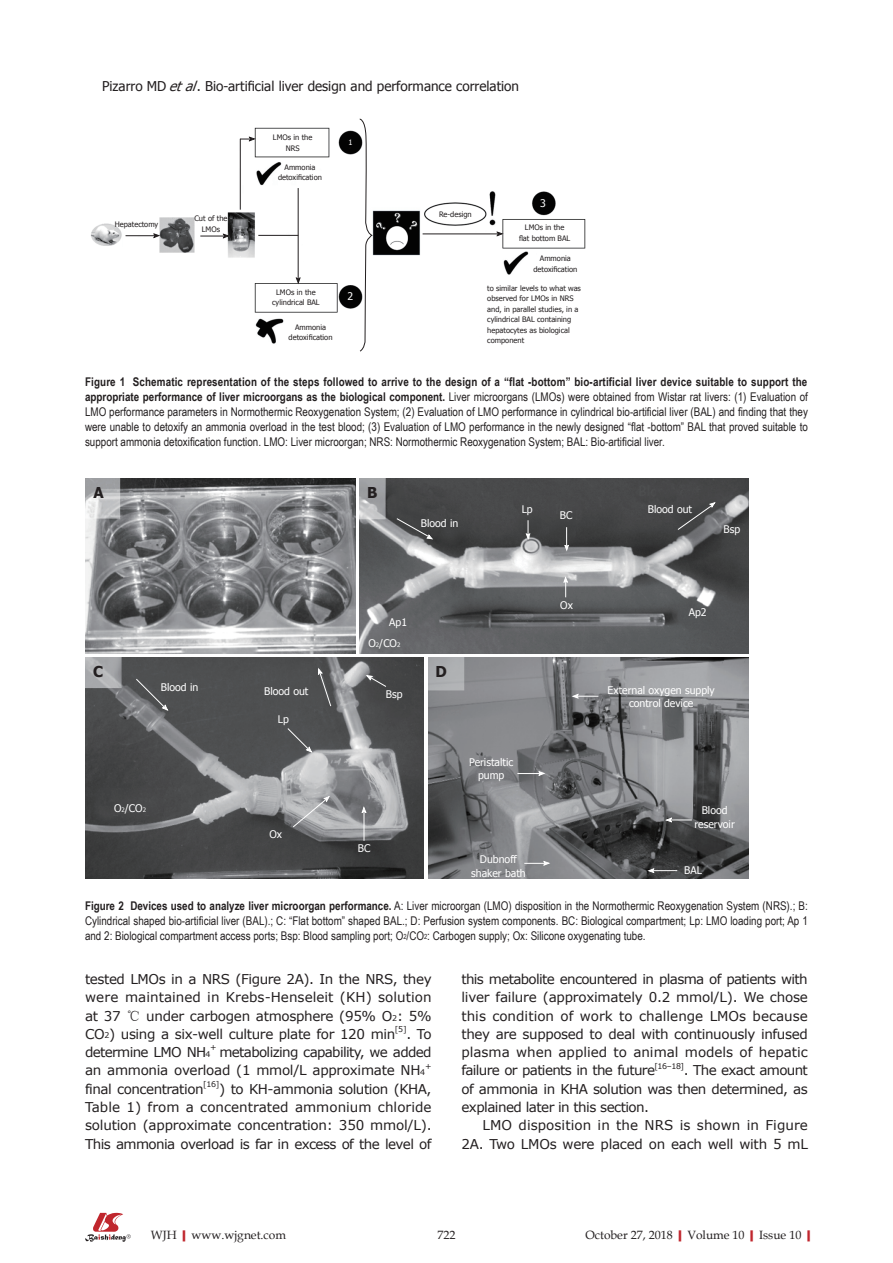
<style>
.page{position:relative;width:893px;height:1263px;background:#fff}
.page>*{position:absolute;margin:0;border:0;box-sizing:border-box;transform-origin:0 0}
.t1{font:700 15px "Tahoma";color:#231f20}
.t2{font:13.5px/18.3px "Verdana";letter-spacing:-.035em;color:#231f20;text-align:justify}
.t3{font:13.5px "Tahoma";color:#231f20}
.t4{font:13.5px "Verdana";letter-spacing:.005em;color:#231f20}
.t5{font:12px/15px "Arial Narrow";color:#231f20;text-align:justify}
.t6{font:12px "Book Antiqua";color:#231f20}
.t7{font:10.5px/13.5px "Tahoma";color:#fff;text-align:center}
.t8{font:7.8px "Verdana";color:#231f20}
.t9{font:7.5px/10.5px "Tahoma";color:#231f20;text-align:center}
.t10{font:7.5px "Tahoma";color:#fff}
.s1{font-style:italic}
.s2{font-weight:700}
.s3{font-size:6.15px}
.s4{font-size:7.05px}
.s5{font-family:"Sim Sun";font-size:14.25px}
.s6{font-size:7.8px}
.s7{font-weight:700;color:#c0262d}
</style>
<div class="page">
<svg style="left:85px;top:1213px;width:46px;height:29px"></svg>
<img style="left:91px;top:127px;width:495px;height:217px">
<svg style="left:296px;top:277px;width:5px;height:6px"></svg>
<hr style="left:298px;top:188px;width:1px;height:92px;background:#231f20">
<hr style="left:258px;top:235px;width:40px;height:1px;background:#231f20">
<svg style="left:200px;top:234px;width:29px;height:4px"></svg>
<svg style="left:153px;top:233px;width:6px;height:5px"></svg>
<hr style="left:126px;top:235px;width:30px;height:1px;background:#231f20">
<svg style="left:240px;top:137px;width:15px;height:4px"></svg>
<hr style="left:240px;top:139px;width:1px;height:71px;background:#231f20">
<svg style="left:497px;top:231px;width:6px;height:5px"></svg>
<hr style="left:423px;top:234px;width:76px;height:1px;background:#231f20">
<svg style="left:359px;top:119px;width:13px;height:233px"></svg>
<img style="left:85px;top:479px;width:270px;height:174px">
<img style="left:85px;top:657px;width:339px;height:221px">
<img style="left:428px;top:657px;width:321px;height:221px">
<img style="left:360px;top:479px;width:389px;height:174px">
<svg style="left:396px;top:518px;width:37px;height:21px"></svg>
<svg style="left:677px;top:502px;width:38px;height:28px"></svg>
<svg style="left:526px;top:520px;width:4px;height:19px"></svg>
<svg style="left:564px;top:527px;width:5px;height:24px"></svg>
<svg style="left:563px;top:577px;width:5px;height:20px"></svg>
<svg style="left:318px;top:668px;width:13px;height:39px"></svg>
<svg style="left:366px;top:675px;width:20px;height:12px"></svg>
<svg style="left:136px;top:678px;width:32px;height:32px"></svg>
<svg style="left:287px;top:728px;width:25px;height:24px"></svg>
<svg style="left:362px;top:807px;width:4px;height:6px"></svg>
<hr style="left:364px;top:811px;width:1px;height:30px;background:#fff">
<svg style="left:293px;top:796px;width:37px;height:31px"></svg>
<svg style="left:666px;top:817px;width:26px;height:5px"></svg>
<svg style="left:648px;top:868px;width:29px;height:5px"></svg>
<svg style="left:524px;top:861px;width:25px;height:5px"></svg>
<svg style="left:517px;top:771px;width:28px;height:5px"></svg>
<svg style="left:572px;top:694px;width:26px;height:5px"></svg>
<p class="t3" style="left:102px;top:77px;width:419px">Pizarro MD <span class="s1">etal</span>. Bio-artificial liver design and performance correlation</p>
<p class="t9" style="left:115px;top:219px;width:45px">Hepatectomy</p>
<p class="t9" style="left:194px;top:213px;width:34px">Cut of the<br>LMOs</p>
<p class="t9" style="left:273px;top:132px;width:41px">LMOs in the<br>NRS</p>
<p class="t9" style="left:278px;top:161px;width:45px">Ammonia detoxification</p>
<p class="t10" style="left:348px;top:137px;width:6px">1</p>
<p class="t9" style="left:272px;top:287px;width:49px">LMOs in the cylindrical BAL</p>
<p class="t9" style="left:289px;top:321px;width:45px">Ammonia detoxification</p>
<p class="t7" style="left:348px;top:289px;width:7px">2</p>
<p class="t9" style="left:439px;top:208px;width:34px">Re-design</p>
<p class="t7" style="left:540px;top:195px;width:7px">3</p>
<p class="t9" style="left:519px;top:222px;width:53px">LMOs in the flat bottom BAL</p>
<p class="t9" style="left:533px;top:253px;width:45px">Ammonia detoxification</p>
<p class="t9" style="left:487px;top:282px;width:95px;text-align:left">to similar levels to what was observed for LMOs in NRS and, in parallel studies, in a cylindrical BAL containing hepatocytes as biological component</p>
<p class="t5" style="left:85px;top:374px;width:724px"><span class="s2">Figure 1 Schematic representation of the steps followed to arrive to the design of a “flat -bottom” bio-artificial liver device suitable to support the appropriate performance of liver microorgans as the biological component.</span> Liver microorgans (LMOs) were obtained from Wistar rat livers: (1) Evaluation of LMO performance parameters in Normothermic Reoxygenation System; (2) Evaluation of LMO performance in cylindrical bio-artificial liver (BAL) and finding that they were unable to detoxify an ammonia overload in the test blood; (3) Evaluation of LMO performance in the newly designed “flat -bottom” BAL that proved suitable to support ammonia detoxification function. LMO: Liver microorgan; NRS: Normothermic Reoxygenation System; BAL: Bio-artificial liver.</p>
<p class="t1" style="left:94px;top:482px;width:12px">A</p>
<p class="t1" style="left:367px;top:482px;width:12px">B</p>
<p class="t7" style="left:421px;top:516px;width:39px">Blood in</p>
<p class="t7" style="left:522px;top:502px;width:13px">Lp</p>
<p class="t7" style="left:560px;top:508px;width:14px">BC</p>
<p class="t7" style="left:369px;top:611px;width:40px;line-height:21.5px;text-align:left;text-indent:21px">Ap1<br>O<span class="s3">2</span>/CO<span class="s3">2</span></p>
<p class="t1" style="left:93px;top:661px;width:12px">C</p>
<p class="t1" style="left:435px;top:661px;width:13px">D</p>
<p class="t7" style="left:161px;top:680px;width:39px">Blood in</p>
<p class="t7" style="left:264px;top:684px;width:46px">Blood out</p>
<p class="t7" style="left:386px;top:687px;width:18px">Bsp</p>
<p class="t7" style="left:278px;top:712px;width:13px">Lp</p>
<p class="t7" style="left:114px;top:801px;width:33px">O<span class="s3">2</span>/CO<span class="s3">2</span></p>
<p class="t7" style="left:269px;top:827px;width:14px">Ox</p>
<p class="t7" style="left:358px;top:841px;width:14px">BC</p>
<p class="t7" style="left:469px;top:754px;width:46px">Peristaltic pump</p>
<p class="t7" style="left:471px;top:852px;width:56px">Dubnoff shaker bath</p>
<p class="t7" style="left:560px;top:597px;width:14px">Ox</p>
<p class="t7" style="left:648px;top:502px;width:46px">Blood out</p>
<p class="t7" style="left:723px;top:522px;width:18px">Bsp</p>
<p class="t7" style="left:689px;top:605px;width:19px">Ap2</p>
<p class="t7" style="left:608px;top:683px;width:109px">External oxygen supply control device</p>
<p class="t7" style="left:694px;top:803px;width:42px">Blood reservoir</p>
<p class="t7" style="left:684px;top:863px;width:19px">BAL</p>
<p class="t5" style="left:85px;top:897px;width:724px"><span class="s2">Figure 2 Devices used to analyze liver microorgan performance.</span> A: Liver microorgan (LMO) disposition in the Normothermic Reoxygenation System (NRS).; B:<br>Cylindrical shaped bio-artificial liver (BAL).; C: “Flat bottom” shaped BAL.; D: Perfusion system components. BC: Biological compartment; Lp: LMO loading port; Ap 1 and 2: Biological compartment access ports; Bsp: Blood sampling port; O<span class="s4">2</span>/CO<span class="s4">2</span>: Carbogen supply; Ox: Silicone oxygenating tube.</p>
<p class="t2" style="left:85px;top:969px;width:348px">tested LMOs in a NRS (Figure 2A). In the NRS, they were maintained in Krebs-Henseleit (KH) solution at 37 <span class="s5">℃</span> under carbogen atmosphere (95% O<span class="s6">2</span>: 5% CO<span class="s6">2</span>) using a six-well culture plate for 120 min</p>
<p class="t8" style="left:395px;top:1024px;width:13px">[5]</p>
<p class="t2" style="left:406px;top:1024px;width:27px">. To</p>
<p class="t2" style="left:85px;top:1043px;width:127px">determine LMO NH<span class="s6">4</span></p>
<p class="t8" style="left:210px;top:1042px;width:8px">+</p>
<p class="t2" style="left:85px;top:1043px;width:348px;text-indent:134px">metabolizing capability, we added an ammonia overload (1 mmol/L approximate NH<span class="s6">4</span></p>
<p class="t8" style="left:425px;top:1061px;width:8px">+</p>
<p class="t2" style="left:85px;top:1079px;width:120px">final concentration</p>
<p class="t8" style="left:203px;top:1079px;width:18px">[16]</p>
<p class="t2" style="left:85px;top:1079px;width:348px;text-indent:134px">) to KH-ammonia solution (KHA, Table 1) from a concentrated ammonium chloride solution (approximate concentration: 350 mmol/L).<br>This ammonia overload is far in excess of the level of</p>
<p class="t2" style="left:461px;top:969px;width:348px">this metabolite encountered in plasma of patients with liver failure (approximately 0.2 mmol/L). We chose this condition of work to challenge LMOs because they are supposed to deal with continuously infused plasma when applied to animal models of hepatic failure or patients in the future</p>
<p class="t8" style="left:654px;top:1061px;width:31px">[16–18]</p>
<p class="t2" style="left:684px;top:1061px;width:126px">. The exact amount</p>
<p class="t2" style="left:461px;top:1079px;width:348px">of ammonia in KHA solution was then determined, as</p>
<p class="t2" style="left:461px;top:1097px;width:189px">explained later in this section.</p>
<p class="t4" style="left:483px;top:1117px;width:327px">LMO disposition in the NRS is shown in Figure</p>
<p class="t2" style="left:461px;top:1134px;width:348px">2A. Two LMOs were placed on each well with 5 mL</p>
<p class="t6" style="left:151px;top:1226px;width:137px">WJH<span class="s7">|</span>www.wjgnet.com</p>
<p class="t6" style="left:437px;top:1226px;width:19px">722</p>
<p class="t6" style="left:585px;top:1226px;width:232px">October 27, 2018<span class="s7">|</span>Volume 10<span class="s7">|</span>Issue 10<span class="s7">|</span></p>
</div>
